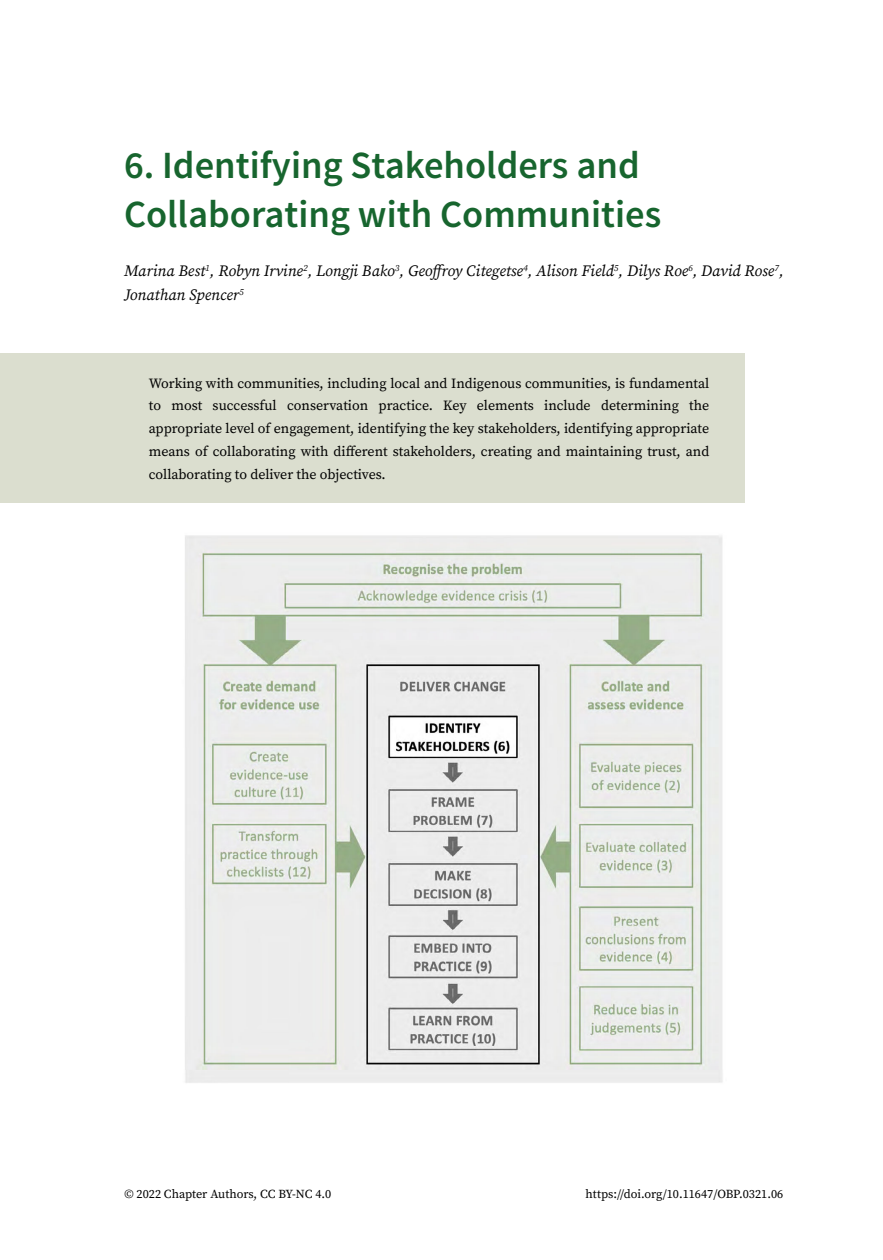
<style>
.page{position:relative;width:883px;height:1260px;background:#fff}
.page>*{position:absolute;margin:0;border:0;box-sizing:border-box;transform-origin:0 0}
.t1{font:600 38.5px/49px "Source Sans Pro";color:#17652e}
.t2{font:italic 15.75px "Source Serif Pro";color:#000}
.t3{font:15.75px "Source Serif Pro It 2";color:#000}
.t4{font:14px/22.8px "Source Serif Pro Regular 2";color:#000;text-align:justify}
.t5{font:14px "Source Serif Pro";color:#000}
.t6{font:12.25px "Source Serif Pro Regular 2";color:#000}
.s1{font-family:"Source Serif Pro It 2";font-style:normal}
</style>
<div class="page">
<div style="left:0;top:353px;width:744px;height:150px;background:#dbdecf"></div>
<img style="left:185px;top:535px;width:538px;height:548px">
<h1 class="t1" style="left:124px;top:144px;width:539px">6. Identifying Stakeholders and<br>Collaborating with Communities</h1>
<p class="t2" style="left:124px;top:260px;width:661px"><span class="s1">Marina Best</span><sup>1</sup>, Robyn Irvine<sup>2</sup><span class="s1">, Longji Bako</span><sup>3</sup>, Geoffroy Citegetse<sup>4</sup><span class="s1">, Alison Field</span><sup>5</sup>, Dilys Roe<sup>6</sup>, David Rose<sup>7</sup><span class="s1">,</span></p>
<p class="t3" style="left:124px;top:289px;width:121px">Jonathan Spencer<sup>5</sup></p>
<p class="t4" style="left:149px;top:373px;width:562px">Working with communities, including local and Indigenous communities, is fundamental to most successful conservation practice. Key elements include determining the appropriate level of engagement, identifying the key stakeholders, identifying appropriate</p>
<p class="t5" style="left:149px;top:442px;width:562px">means of collaborating with different stakeholders, creating and maintaining trust, and</p>
<p class="t4" style="left:149px;top:464px;width:239px">collaborating to deliver the objectives.</p>
<p class="t6" style="left:125px;top:1189px;width:208px">© 2022 Chapter Authors, CC BY-NC 4.0</p>
<p class="t6" style="left:586px;top:1189px;width:199px">https://doi.org/10.11647/OBP.0321.06</p>
</div>
